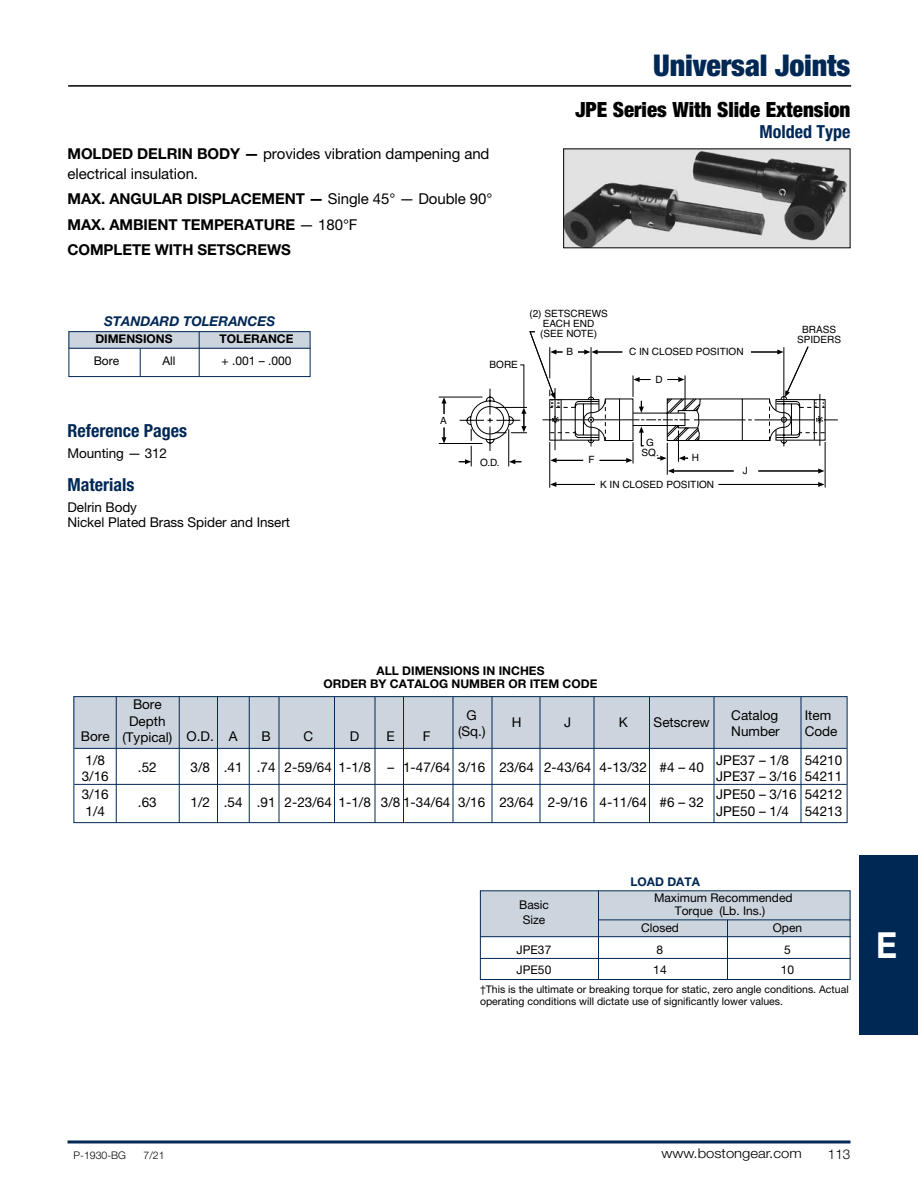
<style>
.page{position:relative;width:918px;height:1188px;background:#fff}
.page>*{position:absolute;margin:0;border:0;box-sizing:border-box;transform-origin:0 0}
.t1{font:700 36px "Helvetica Neue LT Std";color:#fff;scale:.9 1}
.t2{font:900 condensed 30px "Helvetica Neue LT Std";letter-spacing:-.005em;color:#002855}
.t3{font:900 condensed 21px "Helvetica Neue LT Std";color:#000}
._1__Head__Color_Bold{font:700 condensed 18px "Helvetica Neue LT Std";color:#002855}
.text_11_13{font:700 15px "Helvetica Neue LT Std";letter-spacing:-.005em;color:#000}
.text_11_13-2{font:15px/19.5px "Helvetica Neue LT Std";letter-spacing:-.005em;color:#000}
.Table_Text_-_last_li{font:13.5px "Helvetica Neue LT Std";color:#000}
.Table_Text{font:13.5px "Helvetica Neue LT Std";color:#000}
.Table_Head{font:13.5px/16.5px "Helvetica Neue LT Std";color:#000}
.text{font:13.5px "Helvetica Neue LT Std";letter-spacing:-.005em;color:#000}
.t4{font:300 13.5px "Helvetica Neue LT Std";color:#000;scale:1.1 1}
.Table_Text-2{font:italic 700 13.5px "Helvetica Neue LT Std";color:#002855}
.t5{font:300 13.5px "Helvetica Neue LT Std";color:#000}
.Table_Head-2{font:700 12px "Helvetica Neue LT Std";color:#000}
.Table_Head-3{font:12px "Helvetica Neue LT Std";color:#000}
.Table_Text_-_last_li-2{font:12px "Helvetica Neue LT Std";color:#000}
.Table_Text-3{font:700 12px "Helvetica Neue LT Std";color:#002855}
.Notes{font:10.5px/12px "Helvetica Neue LT Std";color:#000}
.t6{font:300 10.5px "Helvetica Neue LT Std";color:#000}
.t7{font:10.05px/10.1px "Helvetica";color:#000;text-align:center}
.s1{font-weight:700}
.s2{font-weight:400}
</style>
<div class="page">
<hr style="left:68px;top:85px;width:783px;height:2px;background:#000">
<hr style="left:68px;top:1140px;width:782px;height:3px;background:#002855">
<div style="left:69px;top:331px;width:241px;height:17px;background:#ccd4dd"></div>
<div style="left:74px;top:697px;width:773px;height:51px;background:#ccd4dd"></div>
<div style="left:481px;top:891px;width:369px;height:45px;background:#ccd4dd"></div>
<img style="left:565px;top:150px;width:283px;height:96px">
<hr style="left:69px;top:348px;width:242px;height:1px;background:#002855">
<div style="left:69px;top:331px;width:242px;height:46px;border:1px solid #002855"></div>
<svg style="left:140px;top:348px;width:1px;height:29px"></svg>
<hr style="left:199px;top:332px;width:1px;height:44px;background:#002855">
<svg style="left:439px;top:396px;width:386px;height:92px"></svg>
<svg style="left:470px;top:331px;width:356px;height:154px"></svg>
<hr style="left:74px;top:748px;width:773px;height:1px;background:#002855">
<hr style="left:74px;top:784px;width:773px;height:1px;background:#002855">
<div style="left:74px;top:696px;width:774px;height:127px;border:1px solid #002855"></div>
<hr style="left:116px;top:696px;width:1px;height:127px;background:#002855">
<hr style="left:179px;top:696px;width:1px;height:127px;background:#002855">
<hr style="left:217px;top:696px;width:1px;height:127px;background:#002855">
<hr style="left:249px;top:696px;width:1px;height:127px;background:#002855">
<hr style="left:279px;top:697px;width:1px;height:126px;background:#002855">
<hr style="left:334px;top:697px;width:1px;height:126px;background:#002855">
<hr style="left:375px;top:697px;width:1px;height:126px;background:#002855">
<hr style="left:403px;top:697px;width:1px;height:126px;background:#002855">
<hr style="left:453px;top:697px;width:1px;height:125px;background:#002855">
<hr style="left:492px;top:697px;width:1px;height:126px;background:#002855">
<hr style="left:540px;top:697px;width:1px;height:126px;background:#002855">
<hr style="left:594px;top:697px;width:1px;height:126px;background:#002855">
<hr style="left:649px;top:697px;width:1px;height:126px;background:#002855">
<hr style="left:714px;top:697px;width:1px;height:126px;background:#002855">
<hr style="left:801px;top:697px;width:1px;height:126px;background:#002855">
<div style="left:480px;top:890px;width:370px;height:90px;border:1px solid #002855"></div>
<hr style="left:480px;top:936px;width:370px;height:1px;background:#002855">
<hr style="left:480px;top:958px;width:370px;height:1px;background:#002855">
<hr style="left:598px;top:891px;width:1px;height:89px;background:#002855">
<hr style="left:598px;top:920px;width:252px;height:1px;background:#002855">
<hr style="left:727px;top:920px;width:1px;height:60px;background:#002855">
<div style="left:860px;top:855px;width:58px;height:180px;background:#002855"></div>
<p class="text_11_13-2" style="left:68px;top:144px;width:424px"><span class="s1">MOLDED DELRIN BODY —</span> provides vibration dampening and electrical insulation.</p>
<p class="text_11_13" style="left:68px;top:190px;width:426px">MAX. ANGULAR DISPLACEMENT — <span class="s2">Single 45° — Double 90°</span></p>
<p class="text_11_13" style="left:68px;top:215px;width:292px">MAX. AMBIENT TEMPERATURE <span class="s2">— 180°F</span></p>
<p class="text_11_13" style="left:68px;top:241px;width:225px">COMPLETE WITH SETSCREWS</p>
<p class="t2" style="left:653px;top:47px;width:199px">Universal Joints</p>
<p class="t3" style="left:576px;top:96px;width:276px">JPE Series With Slide Extension</p>
<p class="_1__Head__Color_Bold" style="left:760px;top:121px;width:92px">Molded Type</p>
<p class="Table_Text-2" style="left:104px;top:313px;width:173px">STANDARD TOLERANCES</p>
<p class="Table_Head-2" style="left:95px;top:332px;width:79px">DIMENSIONS</p>
<p class="Table_Head-2" style="left:220px;top:332px;width:76px">TOLERANCE</p>
<p class="Table_Text_-_last_li-2" style="left:94px;top:354px;width:27px">Bore</p>
<p class="Table_Text_-_last_li-2" style="left:162px;top:354px;width:15px">All</p>
<p class="Table_Text_-_last_li-2" style="left:222px;top:354px;width:71px">+ .001 – .000</p>
<p class="t7" style="left:490px;top:360px;width:30px">BORE</p>
<p class="t7" style="left:529px;top:309px;width:80px">(2) SETSCREWS<br>EACH END<br>(SEE NOTE)</p>
<p class="t7" style="left:567px;top:347px;width:8px">B</p>
<p class="t7" style="left:629px;top:347px;width:116px">C IN CLOSED POSITION</p>
<p class="t7" style="left:655px;top:375px;width:9px">D</p>
<p class="t7" style="left:797px;top:324px;width:45px">BRASS<br>SPIDERS</p>
<p class="_1__Head__Color_Bold" style="left:68px;top:419px;width:121px">Reference Pages</p>
<p class="text" style="left:68px;top:445px;width:101px">Mounting — 312</p>
<p class="_1__Head__Color_Bold" style="left:68px;top:473px;width:68px">Materials</p>
<p class="text" style="left:68px;top:499px;width:71px">Delrin Body</p>
<p class="text" style="left:68px;top:514px;width:224px">Nickel Plated Brass Spider and Insert</p>
<p class="t7" style="left:440px;top:416px;width:8px">A</p>
<p class="t7" style="left:642px;top:438px;width:19px">G<br>SQ.</p>
<p class="t7" style="left:480px;top:457px;width:21px">O.D.</p>
<p class="t7" style="left:589px;top:455px;width:8px">F</p>
<p class="t7" style="left:692px;top:453px;width:9px">H</p>
<p class="t7" style="left:600px;top:480px;width:116px">K IN CLOSED POSITION</p>
<p class="t7" style="left:743px;top:466px;width:7px">J</p>
<p class="Table_Head-2" style="left:377px;top:663px;width:170px">ALL DIMENSIONS IN INCHES</p>
<p class="Table_Head-2" style="left:323px;top:676px;width:276px">ORDER BY CATALOG NUMBER OR ITEM CODE</p>
<p class="Table_Head" style="left:129px;top:696px;width:38px">Bore<br>Depth</p>
<p class="Table_Head" style="left:467px;top:706px;width:12px">G</p>
<p class="Table_Head" style="left:731px;top:706px;width:48px">Catalog</p>
<p class="Table_Head" style="left:805px;top:706px;width:28px">Item</p>
<p class="Table_Head" style="left:81px;top:728px;width:158px">Bore (Typical) O.D. A</p>
<p class="Table_Head" style="left:262px;top:727px;width:11px">B</p>
<p class="Table_Head" style="left:303px;top:727px;width:11px">C</p>
<p class="Table_Head" style="left:350px;top:727px;width:11px">D</p>
<p class="Table_Head" style="left:387px;top:727px;width:10px">E</p>
<p class="Table_Head" style="left:423px;top:727px;width:9px">F</p>
<p class="Table_Head" style="left:458px;top:723px;width:29px">(Sq.)</p>
<p class="Table_Head" style="left:512px;top:714px;width:11px">H</p>
<p class="Table_Head" style="left:564px;top:714px;width:9px">J</p>
<p class="Table_Head" style="left:619px;top:714px;width:11px">K</p>
<p class="Table_Head" style="left:654px;top:714px;width:58px">Setscrew</p>
<p class="Table_Head" style="left:731px;top:723px;width:50px">Number</p>
<p class="Table_Head" style="left:805px;top:723px;width:34px">Code</p>
<p class="Table_Text" style="left:85px;top:752px;width:21px">1/8</p>
<p class="Table_Text" style="left:716px;top:752px;width:128px">JPE37 – 1/8 54210</p>
<p class="Table_Text" style="left:138px;top:759px;width:20px">.52</p>
<p class="Table_Text" style="left:190px;top:759px;width:515px">3/8 .41 .74 2-59/64 1-1/8 – 1-47/64 3/16 23/64 2-43/64 4-13/32 #4 – 40</p>
<p class="Table_Text" style="left:82px;top:768px;width:29px">3/16</p>
<p class="Table_Text" style="left:716px;top:768px;width:128px">JPE37 – 3/16 54211</p>
<p class="Table_Text_-_last_li" style="left:82px;top:786px;width:29px">3/16</p>
<p class="Table_Text_-_last_li" style="left:138px;top:794px;width:20px">.63</p>
<p class="Table_Text_-_last_li" style="left:190px;top:794px;width:515px">1/2 .54 .91 2-23/64 1-1/8 3/8 1-34/64 3/16 23/64 2-9/16 4-11/64 #6 – 32</p>
<p class="Table_Text_-_last_li" style="left:716px;top:786px;width:128px">JPE50 – 3/16 54212</p>
<p class="Table_Text_-_last_li" style="left:85px;top:803px;width:21px">1/4</p>
<p class="Table_Text_-_last_li" style="left:716px;top:803px;width:128px">JPE50 – 1/4 54213</p>
<p class="Table_Head-3" style="left:519px;top:897px;width:31px">Basic</p>
<p class="Table_Head-3" style="left:523px;top:913px;width:24px">Size</p>
<p class="Table_Text-3" style="left:630px;top:874px;width:71px">LOAD DATA</p>
<p class="Table_Head-3" style="left:654px;top:890px;width:140px">Maximum Recommended</p>
<p class="Table_Head-3" style="left:675px;top:903px;width:92px">Torque (Lb. Ins.)</p>
<p class="Table_Head-3" style="left:641px;top:920px;width:39px">Closed</p>
<p class="Table_Head-3" style="left:773px;top:920px;width:31px">Open</p>
<p class="Table_Text_-_last_li-2" style="left:517px;top:942px;width:36px">JPE37</p>
<p class="Table_Text_-_last_li-2" style="left:657px;top:942px;width:8px">8</p>
<p class="Table_Text_-_last_li-2" style="left:784px;top:942px;width:8px">5</p>
<p class="Table_Text_-_last_li-2" style="left:517px;top:962px;width:36px">JPE50</p>
<p class="Table_Text_-_last_li-2" style="left:653px;top:962px;width:15px">14</p>
<p class="Table_Text_-_last_li-2" style="left:781px;top:962px;width:15px">10</p>
<p class="Notes" style="left:480px;top:983px;width:370px">†This is the ultimate or breaking torque for static, zero angle conditions. Actual operating conditions will dictate use of significantly lower values.</p>
<p class="t1" style="left:876px;top:923px;width:25px">E</p>
<p class="t6" style="left:74px;top:1149px;width:54px">P-1930-BG</p>
<p class="t6" style="left:144px;top:1149px;width:23px">7/21</p>
<p class="t4" style="left:661px;top:1145px;width:129px">www.bostongear.com</p>
<p class="t5" style="left:828px;top:1146px;width:24px">113</p>
</div>
